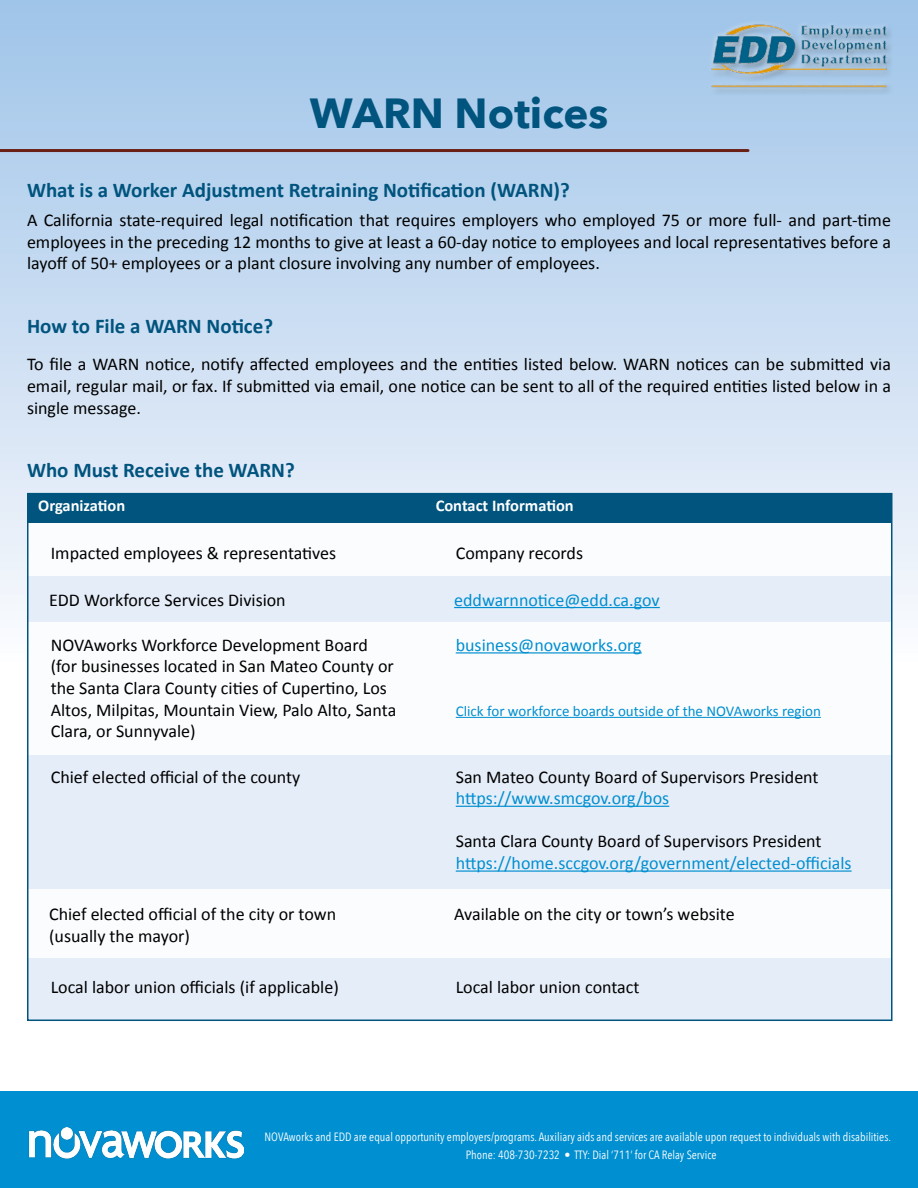
<style>
.page{position:relative;width:918px;height:1188px;background:#fff}
.page>*{position:absolute;margin:0;border:0;box-sizing:border-box;transform-origin:0 0}
.t1{font:700 42px "Avenir Next";color:#00547e}
.t2{font:700 21px "Calibri";color:#00547e}
.t3{font:18px/21.6px "Calibri";color:#000;text-align:justify}
.t4{font:18px "Calibri";color:#008fd0}
.t5{font:700 16.5px "Calibri";color:#fff}
.t6{font:15px "Calibri";color:#008fd0}
.t7{font:12px/18px "Avenir Next Condensed";color:#fff}
</style>
<div class="page">
<div style="left:0;top:0;width:918px;height:1188px;background:linear-gradient(to bottom,#accbeb,#fff)"></div>
<div style="left:0;top:1092px;width:918px;height:96px;background:#008fd0"></div>
<hr style="left:0;top:149px;width:748px;height:3px;background:#6b2016">
<div style="left:709px;top:22px;width:185px;height:74px;background:#a5c5e3"></div>
<img style="left:707px;top:20px;width:184px;height:71px">
<img style="left:28px;top:1128px;width:216px;height:31px">
<div style="left:27px;top:504px;width:864px;height:517px;background:#fbfcfe"></div>
<div style="left:27px;top:576px;width:864px;height:45px;background:#e5edf8"></div>
<div style="left:27px;top:494px;width:864px;height:28px;background:#00547e"></div>
<div style="left:27px;top:755px;width:864px;height:134px;background:#e5edf8"></div>
<div style="left:27px;top:959px;width:864px;height:61px;background:#e5edf8"></div>
<hr style="left:454px;top:607px;width:206px;height:1px;background:#008fd0">
<hr style="left:456px;top:652px;width:186px;height:2px;background:#008fd0">
<hr style="left:456px;top:717px;width:365px;height:1px;background:#008fd0">
<hr style="left:456px;top:806px;width:213px;height:1px;background:#008fd0">
<hr style="left:456px;top:870px;width:396px;height:2px;background:#008fd0">
<h1 class="t1" style="left:310px;top:77px;width:300px">WARN Notices</h1>
<p class="t2" style="left:27px;top:175px;width:544px">What is a Worker Adjustment Retraining Notification (WARN)?</p>
<p class="t3" style="left:27px;top:209px;width:866px">A California state-required legal notification that requires employers who employed 75 or more full- and part-time employees in the preceding 12 months to give at least a 60-day notice to employees and local representatives before a layoff of 50+ employees or a plant closure involving any number of employees.</p>
<p class="t2" style="left:27px;top:311px;width:248px">How to File a WARN Notice?</p>
<p class="t3" style="left:27px;top:353px;width:866px">To file a WARN notice, notify affected employees and the entities listed below. WARN notices can be submitted via email, regular mail, or fax. If submitted via email, one notice can be sent to all of the required entities listed below in a single message.</p>
<p class="t2" style="left:27px;top:456px;width:269px">Who Must Receive the WARN?</p>
<p class="t5" style="left:38px;top:494px;width:89px">Organization</p>
<p class="t5" style="left:436px;top:494px;width:140px">Contact Information</p>
<p class="t3" style="left:51px;top:542px;width:287px">Impacted employees &amp; representatives</p>
<p class="t3" style="left:456px;top:542px;width:129px">Company records</p>
<p class="t3" style="left:49px;top:588px;width:238px">EDD Workforce Services Division</p>
<p class="t4" style="left:454px;top:587px;width:207px">eddwarnnotice@edd.ca.gov</p>
<p class="t3" style="left:51px;top:634px;width:319px">NOVAworks Workforce Development Board</p>
<p class="t4" style="left:456px;top:632px;width:187px">business@novaworks.org</p>
<p class="t3" style="left:51px;top:655px;width:347px;text-align:left">(for businesses located in San Mateo County or the Santa Clara County cities of Cupertino, Los<br>Altos, Milpitas, Mountain View, Palo Alto, Santa</p>
<p class="t6" style="left:456px;top:700px;width:367px">Click for workforce boards outside of the NOVAworks region</p>
<p class="t3" style="left:51px;top:720px;width:146px">Clara, or Sunnyvale)</p>
<p class="t3" style="left:51px;top:765px;width:251px">Chief elected official of the county</p>
<p class="t3" style="left:456px;top:765px;width:364px">San Mateo County Board of Supervisors President</p>
<p class="t4" style="left:456px;top:786px;width:215px">https://www.smcgov.org/bos</p>
<p class="t3" style="left:456px;top:830px;width:367px">Santa Clara County Board of Supervisors President</p>
<p class="t4" style="left:456px;top:851px;width:397px">https://home.sccgov.org/government/elected-officials</p>
<p class="t3" style="left:49px;top:903px;width:289px">Chief elected official of the city or town</p>
<p class="t3" style="left:454px;top:903px;width:282px">Available on the city or town’s website</p>
<p class="t3" style="left:49px;top:924px;width:142px">(usually the mayor)</p>
<p class="t3" style="left:51px;top:975px;width:290px">Local labor union officials (if applicable)</p>
<p class="t3" style="left:456px;top:975px;width:185px">Local labor union contact</p>
<p class="t7" style="left:466px;top:1128px;width:427px;text-indent:-201px">NOVAworks and EDD are equal opportunity employers/programs. Auxiliary aids and services are available upon request to individuals with disabilities.<br>Phone: 408-730-7232 • TTY: Dial ‘711’ for CA Relay Service</p>
</div>
